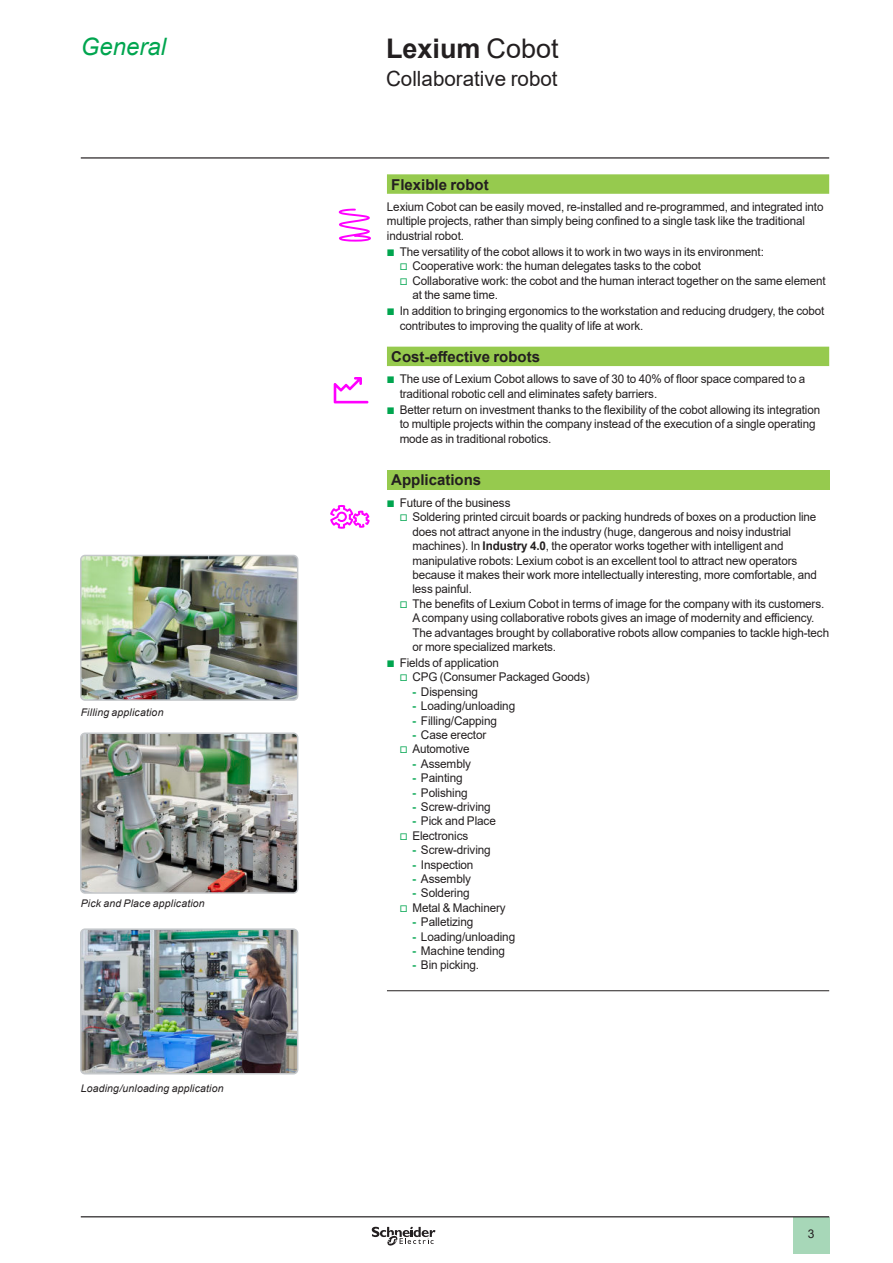
<style>
.page{position:relative;width:893px;height:1263px;background:#fff}
.page>*{position:absolute;margin:0;border:0;box-sizing:border-box;transform-origin:0 0}
.t1{font:700 27px "Arial";color:#231f20}
.t2{font:italic 24px "Arial";color:#00a54f}
.t3{font:21px "Arial";color:#231f20}
.t4{font:700 15px "Arial";color:#231f20}
.t5{font:12px/14.4px "Arial";letter-spacing:-.01em;color:#231f20}
.t6{font:italic 10.5px "Arial";letter-spacing:.015em;color:#231f20}
.s1{font-weight:400}
.s2{font-family:"Graph Schneider";color:#00a54f}
.s3{font-weight:700}
.s4{font-family:"Arial Rounded MT Pro";font-weight:700;color:#00a54f}
</style>
<div class="page">
<hr style="left:81px;top:157px;width:748px;height:2px;background:#231f20">
<div style="left:793px;top:1217px;width:36px;height:37px;background:#a7d7b8"></div>
<hr style="left:81px;top:1216px;width:748px;height:1px;background:#231f20">
<svg style="left:372px;top:1226px;width:63px;height:20px"></svg>
<svg style="left:330px;top:505px;width:40px;height:24px"></svg>
<svg style="left:334px;top:377px;width:34px;height:26px"></svg>
<svg style="left:339px;top:209px;width:32px;height:33px"></svg>
<img style="left:83px;top:931px;width:215px;height:143px">
<div style="left:80px;top:928px;width:218px;height:146px;border:2px solid #c5c8cb;border-radius:4px"></div>
<img style="left:83px;top:735px;width:212px;height:156px">
<div style="left:80px;top:732px;width:218px;height:162px;border:2px solid #c5c8cb;border-radius:4px"></div>
<img style="left:83px;top:555px;width:215px;height:143px">
<div style="left:80px;top:555px;width:218px;height:146px;border:2px solid #c5c8cb;border-radius:4px"></div>
<svg style="left:387px;top:174px;width:442px;height:192px"></svg>
<div style="left:387px;top:470px;width:442px;height:20px;background:#96ca4e"></div>
<hr style="left:387px;top:990px;width:442px;height:1px;background:#231f20">
<h2 class="t2" style="left:81px;top:38px;width:87px">General</h2>
<h1 class="t1" style="left:386px;top:38px;width:174px">Lexium <span class="s1">Cobot</span></h1>
<h3 class="t3" style="left:386px;top:71px;width:173px">Collaborative robot</h3>
<p class="t6" style="left:81px;top:708px;width:84px">Filling application</p>
<p class="t6" style="left:81px;top:899px;width:125px">Pick and Place application</p>
<p class="t6" style="left:81px;top:1084px;width:144px">Loading/unloading application</p>
<p class="t4" style="left:391px;top:174px;width:99px">Flexible robot</p>
<p class="t5" style="left:387px;top:201px;width:438px">Lexium Cobot can be easily moved, re-installed and re-programmed, and integrated into multiple projects, rather than simply being confined to a single task like the traditional industrial robot.</p>
<p class="t5" style="left:387px;top:246px;width:378px"><span class="s2">b</span> The versatility of the cobot allows it to work in two ways in its environment:</p>
<p class="t5" style="left:400px;top:260px;width:303px"><span class="s2">v</span> Cooperative work: the human delegates tasks to the cobot</p>
<p class="t5" style="left:400px;top:274px;width:427px"><span class="s2">v</span> Collaborative work: the cobot and the human interact together on the same element</p>
<p class="t5" style="left:412px;top:289px;width:87px">at the same time.</p>
<p class="t5" style="left:400px;top:305px;width:426px;text-indent:-13px"><span class="s2">b</span> In addition to bringing ergonomics to the workstation and reducing drudgery, the cobot contributes to improving the quality of life at work.</p>
<p class="t4" style="left:391px;top:346px;width:150px">Cost-effective robots</p>
<p class="t5" style="left:400px;top:372px;width:407px;text-indent:-13px"><span class="s2">b</span> The use of Lexium Cobot allows to save of 30 to 40% of floor space compared to a traditional robotic cell and eliminates safety barriers.</p>
<p class="t5" style="left:400px;top:402px;width:422px;text-indent:-13px"><span class="s2">b</span> Better return on investment thanks to the flexibility of the cobot allowing its integration to multiple projects within the company instead of the execution of a single operating mode as in traditional robotics.</p>
<p class="t4" style="left:391px;top:470px;width:92px">Applications</p>
<p class="t5" style="left:387px;top:497px;width:125px"><span class="s2">b</span> Future of the business</p>
<p class="t5" style="left:400px;top:511px;width:418px"><span class="s2">v</span> Soldering printed circuit boards or packing hundreds of boxes on a production line</p>
<p class="t5" style="left:412px;top:525px;width:380px">does not attract anyone in the industry (huge, dangerous and noisy industrial</p>
<p class="t5" style="left:412px;top:540px;width:372px">machines). In <span class="s3">Industry 4.0</span>, the operator works together with intelligent and</p>
<p class="t5" style="left:412px;top:554px;width:386px">manipulative robots: Lexium cobot is an excellent tool to attract new operators</p>
<p class="t5" style="left:412px;top:569px;width:406px">because it makes their work more intellectually interesting, more comfortable, and</p>
<p class="t5" style="left:412px;top:583px;width:61px">less painful.</p>
<p class="t5" style="left:400px;top:596px;width:426px"><span class="s2">v</span> The benefits of Lexium Cobot in terms of image for the company with its customers.</p>
<p class="t5" style="left:412px;top:611px;width:403px">A company using collaborative robots gives an image of modernity and efficiency.</p>
<p class="t5" style="left:412px;top:626px;width:418px">The advantages brought by collaborative robots allow companies to tackle high-tech</p>
<p class="t5" style="left:412px;top:641px;width:145px">or more specialized markets.</p>
<p class="t5" style="left:400px;top:657px;width:191px;text-indent:-13px"><span class="s2">b</span> Fields of application<br><span class="s2">v</span> CPG (Consumer Packaged Goods)</p>
<p class="t5" style="left:412px;top:685px;width:67px"><span class="s4">-</span> Dispensing</p>
<p class="t5" style="left:412px;top:699px;width:104px"><span class="s4">-</span> Loading/unloading</p>
<p class="t5" style="left:412px;top:713px;width:86px"><span class="s4">-</span> Filling/Capping</p>
<p class="t5" style="left:400px;top:729px;width:88px;text-indent:13px"><span class="s4">-</span> Case erector <span class="s2">v</span> Automotive</p>
<p class="t5" style="left:412px;top:757px;width:60px"><span class="s4">-</span> Assembly</p>
<p class="t5" style="left:412px;top:772px;width:52px"><span class="s4">-</span> Painting</p>
<p class="t5" style="left:412px;top:786px;width:57px"><span class="s4">-</span> Polishing</p>
<p class="t5" style="left:412px;top:801px;width:80px"><span class="s4">-</span> Screw-driving</p>
<p class="t5" style="left:400px;top:815px;width:98px;text-indent:13px"><span class="s4">-</span> Pick and Place <span class="s2">v</span> Electronics</p>
<p class="t5" style="left:412px;top:844px;width:80px"><span class="s4">-</span> Screw-driving</p>
<p class="t5" style="left:412px;top:858px;width:63px"><span class="s4">-</span> Inspection</p>
<p class="t5" style="left:412px;top:873px;width:60px"><span class="s4">-</span> Assembly</p>
<p class="t5" style="left:400px;top:887px;width:107px;text-indent:13px"><span class="s4">-</span> Soldering<br><span class="s2">v</span> Metal &amp; Machinery</p>
<p class="t5" style="left:412px;top:916px;width:62px"><span class="s4">-</span> Palletizing</p>
<p class="t5" style="left:412px;top:929px;width:104px"><span class="s4">-</span> Loading/unloading</p>
<p class="t5" style="left:412px;top:945px;width:94px"><span class="s4">-</span> Machine tending</p>
<p class="t5" style="left:412px;top:959px;width:68px"><span class="s4">-</span> Bin picking.</p>
<p class="t5" style="left:808px;top:1228px;width:8px">3</p>
</div>
